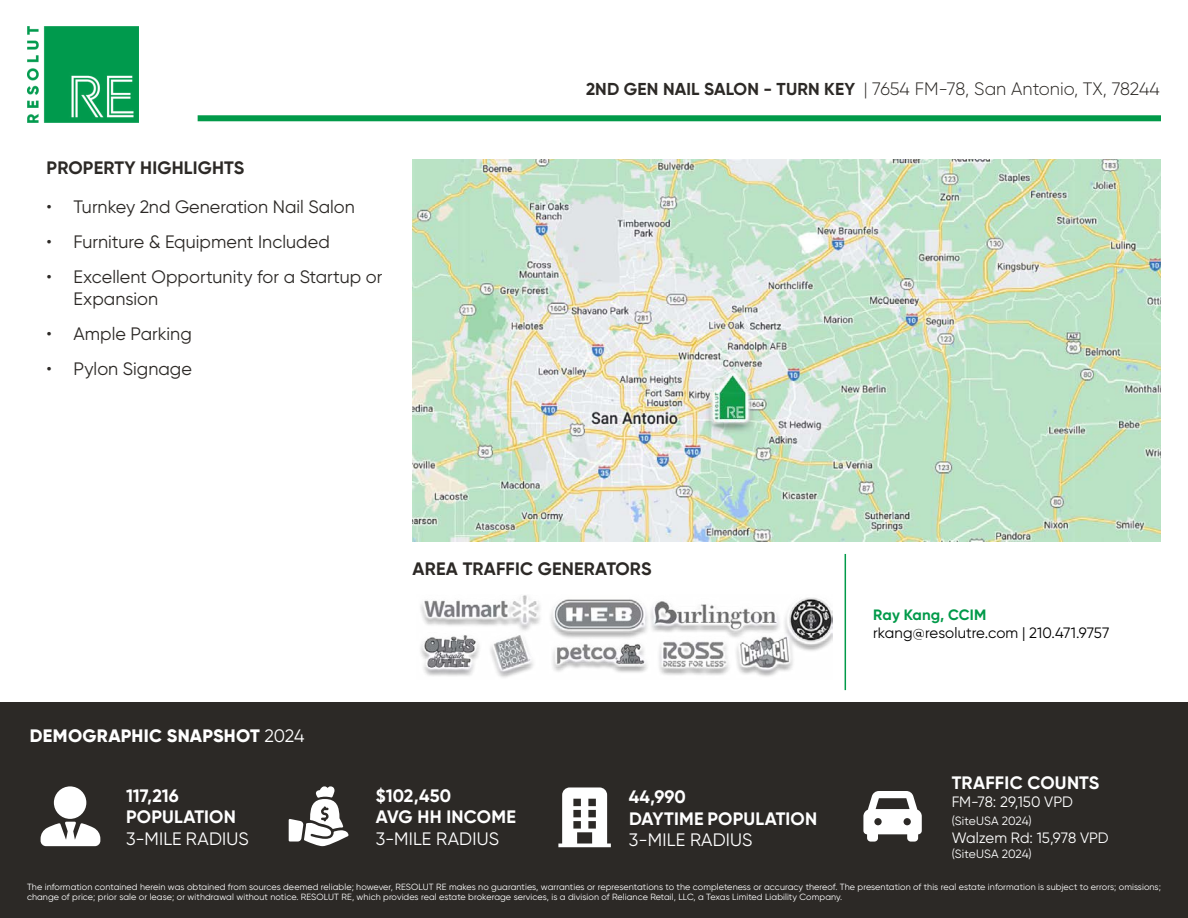
<style>
.page{position:relative;width:1188px;height:918px;background:#fff}
.page>*{position:absolute;margin:0;border:0;box-sizing:border-box;transform-origin:0 0}
.t1{font:18px/21.6px "Gilroy";color:#2c2926}
.t2{font:700 18px/21.6px "Gilroy";letter-spacing:.01em;color:#fff}
.t3{font:300 18px "Gilroy";color:#2c2926}
.t4{font:700 18px "Gilroy";letter-spacing:.01em;color:#2c2926}
.t5{font:18px "Gilroy";letter-spacing:.01em;color:#fff}
.t6{font:800 18px "Gilroy";letter-spacing:.015em;color:#fff}
.t7{font:15px "Gilroy";color:#fff}
.t8{font:15px "Gilroy";letter-spacing:.005em;color:#000}
.t9{font:700 15px "Gilroy";letter-spacing:.01em;color:#019a49}
.t10{font:12px "Gilroy";letter-spacing:.005em;color:#fff}
.t11{font:9px/10.5px "Gilroy";letter-spacing:.01em;color:#fff}
.s1{font-weight:700;font-size:17.25px}
.s2{font-size:17.25px}
.s3{font-weight:400}
</style>
<div class="page">
<img style="left:413px;top:160px;width:748px;height:382px">
<img style="left:420px;top:595px;width:413px;height:83px">
<hr style="left:845px;top:554px;width:1px;height:136px;background:#019a49">
<div style="left:0;top:702px;width:1188px;height:216px;background:#2c2926"></div>
<img style="left:27px;top:27px;width:112px;height:95px">
<div style="left:54px;top:786px;width:32px;height:33px;background:#fff;border-radius:50%"></div>
<svg style="left:41px;top:822px;width:59px;height:24px"></svg>
<svg style="left:289px;top:786px;width:59px;height:60px"></svg>
<svg style="left:863px;top:791px;width:59px;height:51px"></svg>
<svg style="left:558px;top:787px;width:53px;height:60px"></svg>
<div style="left:198px;top:115px;width:963px;height:6px;background:#019a49"></div>
<h1 class="t4" style="left:47px;top:156px;width:199px">PROPERTY HIGHLIGHTS</h1>
<h1 class="t1" style="left:47px;top:196px;width:310px">• Turnkey 2nd Generation Nail Salon</h1>
<h1 class="t1" style="left:47px;top:231px;width:285px">• Furniture &amp; Equipment Included</h1>
<h1 class="t1" style="left:74px;top:266px;width:310px;text-indent:-27px">• Excellent Opportunity for a Startup or<br>Expansion</h1>
<h1 class="t1" style="left:47px;top:323px;width:147px">• Ample Parking</h1>
<h1 class="t1" style="left:47px;top:358px;width:147px">• Pylon Signage</h1>
<h1 class="t3" style="left:586px;top:78px;width:575px"><span class="s1">2ND GEN NAIL SALON - TURN KEY</span> <span class="s2">|</span> 7654 FM-78, San Antonio, TX, 78244</h1>
<h1 class="t6" style="left:30px;top:724px;width:276px">DEMOGRAPHIC SNAPSHOT <span class="s3">2024</span></h1>
<h1 class="t4" style="left:413px;top:558px;width:240px">AREA TRAFFIC GENERATORS</h1>
<h2 class="t9" style="left:873px;top:605px;width:115px">Ray Kang, CCIM</h2>
<h2 class="t8" style="left:873px;top:624px;width:238px">rkang@resolutre.com | 210.471.9757</h2>
<h1 class="t2" style="left:126px;top:785px;width:111px">117,216<br>POPULATION</h1>
<h1 class="t5" style="left:126px;top:828px;width:124px">3-MILE RADIUS</h1>
<h1 class="t2" style="left:376px;top:785px;width:142px">$102,450<br>AVG HH INCOME</h1>
<h1 class="t5" style="left:376px;top:828px;width:125px">3-MILE RADIUS</h1>
<h1 class="t2" style="left:629px;top:786px;width:190px">44,990<br>DAYTIME POPULATION</h1>
<h1 class="t5" style="left:629px;top:829px;width:125px">3-MILE RADIUS</h1>
<h1 class="t2" style="left:952px;top:772px;width:149px">TRAFFIC COUNTS</h1>
<h2 class="t7" style="left:952px;top:793px;width:123px">FM-78: 29,150 VPD</h2>
<h3 class="t10" style="left:952px;top:814px;width:82px">(SiteUSA 2024)</h3>
<h2 class="t7" style="left:952px;top:829px;width:158px">Walzem Rd: 15,978 VPD</h2>
<h3 class="t10" style="left:952px;top:846px;width:82px">(SiteUSA 2024)</h3>
<p class="t11" style="left:27px;top:881px;width:1135px">The information contained herein was obtained from sources deemed reliable; however, RESOLUT RE makes no guaranties, warranties or representations to the completeness or accuracy thereof. The presentation of this real estate information is subject to errors; omissions; change of price; prior sale or lease; or withdrawal without notice. RESOLUT RE, which provides real estate brokerage services, is a division of Reliance Retail, LLC, a Texas Limited Liability Company.</p>
</div>
